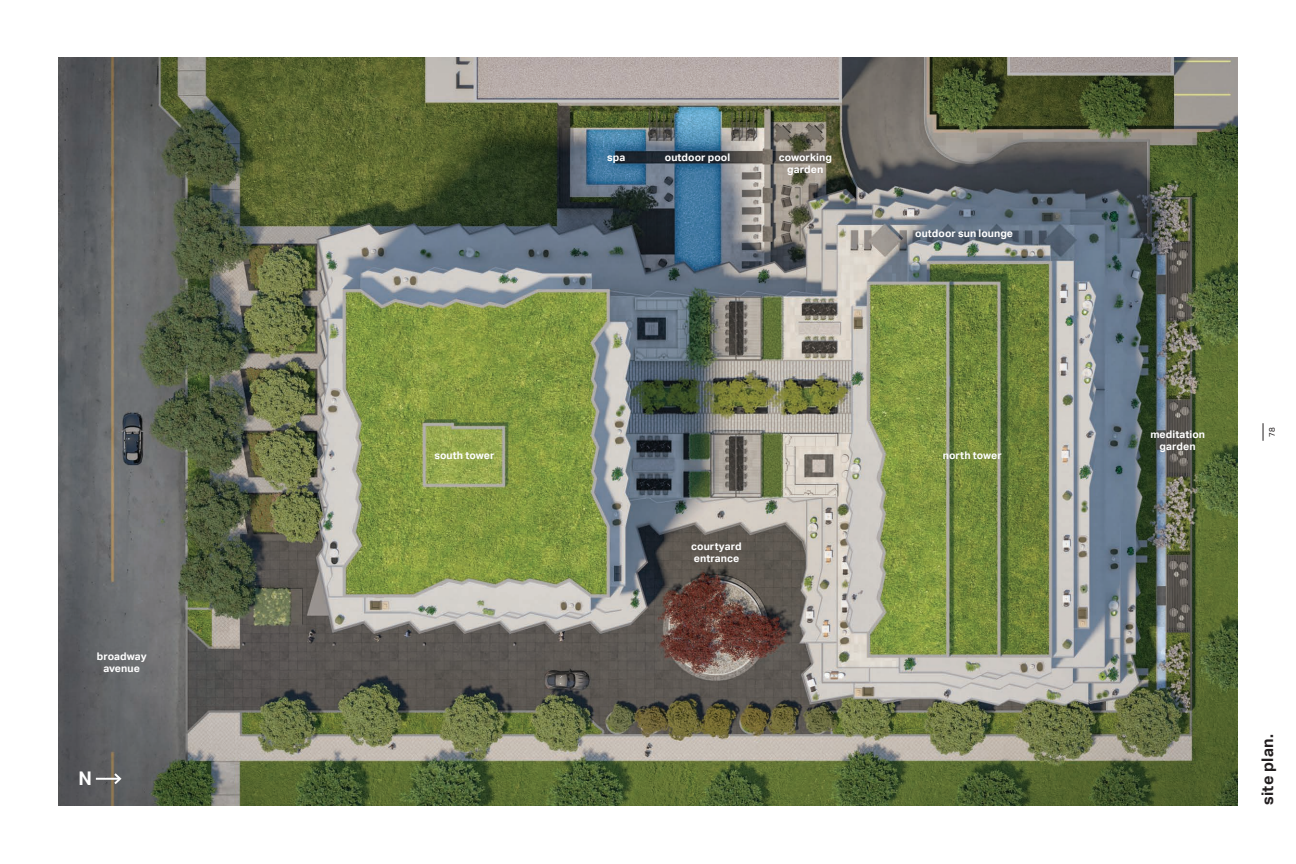
<style>
.page{position:relative;width:1296px;height:864px;background:#fff}
.page>*{position:absolute;margin:0;border:0;box-sizing:border-box;transform-origin:0 0}
.Large_Paragraph{font:700 18.8px "Aktiv Grotesk";color:#fff}
.Sub_Chapter_Titles{font:700 16px "Aktiv Grotesk";letter-spacing:.02em;color:#231f20}
._2D_Plan_Label{font:700 10.5px/12px "Aktiv Grotesk";letter-spacing:.005em;color:#fff;text-align:center}
.t1{font:8px "Aktiv Grotesk";color:#231f20}
</style>
<div class="page">
<img style="left:58px;top:58px;width:1180px;height:748px">
<hr style="left:96px;top:778px;width:24px;height:2px;background:#fff">
<svg style="left:112px;top:771px;width:11px;height:15px"></svg>
<svg style="left:1263px;top:423px;width:1px;height:18px"></svg>
<p class="_2D_Plan_Label" style="left:97px;top:650px;width:51px">broadway avenue</p>
<p class="Large_Paragraph" style="left:78px;top:768px;width:15px">N</p>
<p class="_2D_Plan_Label" style="left:607px;top:151px;width:20px">spa</p>
<p class="_2D_Plan_Label" style="left:665px;top:151px;width:67px">outdoor pool</p>
<p class="_2D_Plan_Label" style="left:779px;top:151px;width:55px">coworking garden</p>
<p class="_2D_Plan_Label" style="left:915px;top:227px;width:99px">outdoor sun lounge</p>
<p class="_2D_Plan_Label" style="left:434px;top:449px;width:62px">south tower</p>
<p class="_2D_Plan_Label" style="left:943px;top:449px;width:61px">north tower</p>
<p class="_2D_Plan_Label" style="left:691px;top:540px;width:52px;text-align:left">courtyard entrance</p>
<p class="_2D_Plan_Label" style="left:1150px;top:429px;width:56px">meditation garden</p>
<p class="t1" style="left:1267px;top:437px;width:11px;rotate:-90deg">78</p>
<p class="Sub_Chapter_Titles" style="left:1258px;top:805px;width:73px;rotate:-90deg">site plan.</p>
</div>
